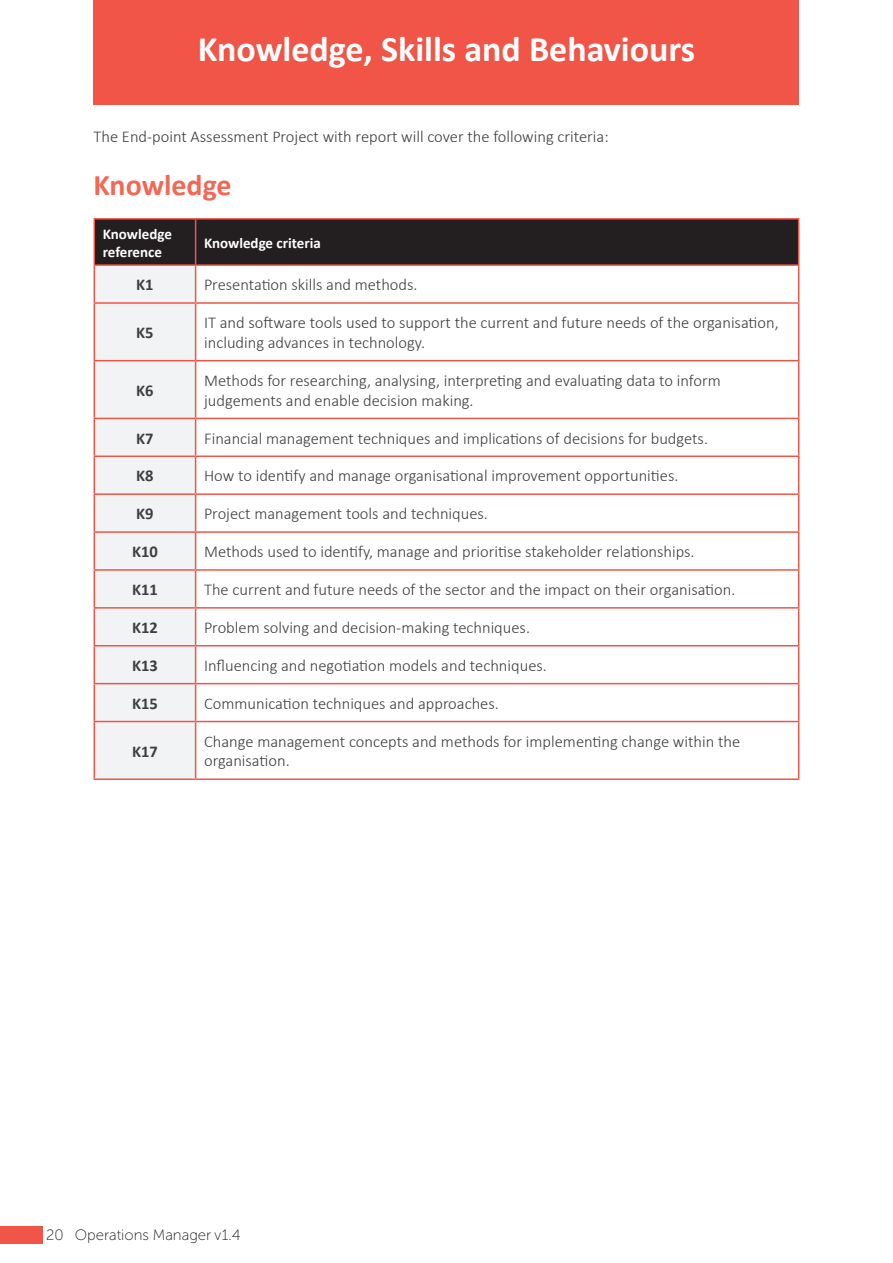
<style>
.page{position:relative;width:893px;height:1263px;background:#fff}
.page>*{position:absolute;margin:0;border:0;box-sizing:border-box;transform-origin:0 0}
.Headings{font:700 36px "Calibri";color:#fff}
.body_text{font:700 30px "Calibri";color:#f26855}
.body_text-2{font:300 16.5px/19.8px "Calibri";color:#3e3e3f}
.body_text-3{font:700 16.5px "Calibri";color:#3e3e3f}
.body_text-4{font:700 15px/18px "Calibri";color:#fff}
.t1{font:15px "Museo Sans Cyrl 100";color:#231f20}
</style>
<div class="page">
<div style="left:0;top:1227px;width:43px;height:17px;background:#f05547"></div>
<div style="left:95px;top:220px;width:703px;height:44px;background:#231f20"></div>
<div style="left:95px;top:266px;width:100px;height:512px;background:#f2f3f4"></div>
<svg style="left:196px;top:266px;width:602px;height:512px"></svg>
<hr style="left:94px;top:220px;width:1px;height:44px;background:#f05547">
<hr style="left:94px;top:218px;width:102px;height:2px;background:#f05547">
<hr style="left:195px;top:220px;width:1px;height:44px;background:#f05547">
<hr style="left:196px;top:218px;width:603px;height:2px;background:#f05547">
<hr style="left:798px;top:220px;width:1px;height:44px;background:#f05547">
<hr style="left:94px;top:266px;width:1px;height:36px;background:#f05547">
<hr style="left:94px;top:264px;width:102px;height:2px;background:#f05547">
<hr style="left:195px;top:266px;width:1px;height:36px;background:#f05547">
<hr style="left:196px;top:264px;width:603px;height:2px;background:#f05547">
<hr style="left:798px;top:266px;width:1px;height:36px;background:#f05547">
<hr style="left:94px;top:304px;width:1px;height:56px;background:#f05547">
<hr style="left:94px;top:302px;width:102px;height:2px;background:#f05547">
<hr style="left:195px;top:304px;width:1px;height:56px;background:#f05547">
<hr style="left:196px;top:302px;width:603px;height:2px;background:#f05547">
<hr style="left:798px;top:304px;width:1px;height:56px;background:#f05547">
<hr style="left:94px;top:361px;width:1px;height:57px;background:#f05547">
<hr style="left:94px;top:360px;width:102px;height:1px;background:#f05547">
<hr style="left:195px;top:361px;width:1px;height:57px;background:#f05547">
<hr style="left:196px;top:360px;width:603px;height:1px;background:#f05547">
<hr style="left:798px;top:361px;width:1px;height:57px;background:#f05547">
<hr style="left:94px;top:419px;width:1px;height:36px;background:#f05547">
<hr style="left:94px;top:418px;width:102px;height:1px;background:#f05547">
<hr style="left:195px;top:419px;width:1px;height:36px;background:#f05547">
<hr style="left:196px;top:418px;width:603px;height:1px;background:#f05547">
<hr style="left:798px;top:419px;width:1px;height:36px;background:#f05547">
<hr style="left:94px;top:457px;width:1px;height:36px;background:#f05547">
<hr style="left:94px;top:495px;width:1px;height:36px;background:#f05547">
<hr style="left:94px;top:533px;width:1px;height:36px;background:#f05547">
<hr style="left:94px;top:571px;width:1px;height:36px;background:#f05547">
<hr style="left:94px;top:609px;width:1px;height:36px;background:#f05547">
<hr style="left:94px;top:646px;width:1px;height:37px;background:#f05547">
<hr style="left:94px;top:684px;width:1px;height:37px;background:#f05547">
<hr style="left:94px;top:722px;width:1px;height:56px;background:#f05547">
<hr style="left:94px;top:455px;width:102px;height:2px;background:#f05547">
<hr style="left:94px;top:493px;width:102px;height:2px;background:#f05547">
<hr style="left:94px;top:531px;width:102px;height:2px;background:#f05547">
<hr style="left:94px;top:569px;width:102px;height:2px;background:#f05547">
<hr style="left:94px;top:607px;width:102px;height:2px;background:#f05547">
<hr style="left:94px;top:645px;width:102px;height:1px;background:#f05547">
<hr style="left:94px;top:683px;width:102px;height:1px;background:#f05547">
<hr style="left:94px;top:721px;width:102px;height:1px;background:#f05547">
<hr style="left:94px;top:778px;width:102px;height:2px;background:#f05547">
<hr style="left:195px;top:457px;width:1px;height:36px;background:#f05547">
<hr style="left:195px;top:495px;width:1px;height:36px;background:#f05547">
<hr style="left:195px;top:533px;width:1px;height:36px;background:#f05547">
<hr style="left:195px;top:571px;width:1px;height:36px;background:#f05547">
<hr style="left:195px;top:609px;width:1px;height:36px;background:#f05547">
<hr style="left:195px;top:646px;width:1px;height:37px;background:#f05547">
<hr style="left:195px;top:684px;width:1px;height:37px;background:#f05547">
<hr style="left:195px;top:722px;width:1px;height:56px;background:#f05547">
<hr style="left:196px;top:455px;width:603px;height:2px;background:#f05547">
<hr style="left:798px;top:457px;width:1px;height:36px;background:#f05547">
<hr style="left:798px;top:495px;width:1px;height:36px;background:#f05547">
<hr style="left:798px;top:533px;width:1px;height:36px;background:#f05547">
<hr style="left:798px;top:571px;width:1px;height:36px;background:#f05547">
<hr style="left:798px;top:609px;width:1px;height:36px;background:#f05547">
<hr style="left:798px;top:646px;width:1px;height:37px;background:#f05547">
<hr style="left:798px;top:684px;width:1px;height:37px;background:#f05547">
<hr style="left:798px;top:722px;width:1px;height:56px;background:#f05547">
<hr style="left:196px;top:493px;width:603px;height:2px;background:#f05547">
<hr style="left:196px;top:531px;width:603px;height:2px;background:#f05547">
<hr style="left:196px;top:569px;width:603px;height:2px;background:#f05547">
<hr style="left:196px;top:607px;width:603px;height:2px;background:#f05547">
<hr style="left:196px;top:645px;width:603px;height:1px;background:#f05547">
<hr style="left:196px;top:683px;width:603px;height:1px;background:#f05547">
<hr style="left:196px;top:721px;width:603px;height:1px;background:#f05547">
<hr style="left:196px;top:778px;width:603px;height:2px;background:#f05547">
<div style="left:94px;top:0;width:705px;height:104px;background:#f05547"></div>
<p class="Headings" style="left:198px;top:23px;width:499px">Knowledge, Skills and Behaviours</p>
<p class="body_text-2" style="left:94px;top:127px;width:517px">The End-point Assessment Project with report will cover the following criteria:</p>
<p class="body_text" style="left:94px;top:164px;width:140px">Knowledge</p>
<p class="body_text-4" style="left:103px;top:224px;width:71px">Knowledge reference</p>
<p class="body_text-4" style="left:204px;top:233px;width:118px">Knowledge criteria</p>
<p class="body_text-3" style="left:136px;top:273px;width:19px">K1</p>
<p class="body_text-2" style="left:204px;top:275px;width:215px">Presentation skills and methods.</p>
<p class="body_text-3" style="left:136px;top:321px;width:19px">K5</p>
<p class="body_text-2" style="left:204px;top:313px;width:576px">IT and software tools used to support the current and future needs of the organisation, including advances in technology.</p>
<p class="body_text-3" style="left:136px;top:379px;width:19px">K6</p>
<p class="body_text-2" style="left:204px;top:370px;width:518px">Methods for researching, analysing, interpreting and evaluating data to inform judgements and enable decision making.</p>
<p class="body_text-3" style="left:136px;top:426px;width:19px">K7</p>
<p class="body_text-2" style="left:204px;top:428px;width:505px">Financial management techniques and implications of decisions for budgets.</p>
<p class="body_text-3" style="left:136px;top:464px;width:19px">K8</p>
<p class="body_text-2" style="left:204px;top:466px;width:476px">How to identify and manage organisational improvement opportunities.</p>
<p class="body_text-3" style="left:136px;top:502px;width:19px">K9</p>
<p class="body_text-2" style="left:204px;top:504px;width:285px">Project management tools and techniques.</p>
<p class="body_text-3" style="left:132px;top:540px;width:27px">K10</p>
<p class="body_text-2" style="left:204px;top:542px;width:492px">Methods used to identify, manage and prioritise stakeholder relationships.</p>
<p class="body_text-3" style="left:132px;top:578px;width:27px">K11</p>
<p class="body_text-2" style="left:204px;top:579px;width:533px">The current and future needs of the sector and the impact on their organisation.</p>
<p class="body_text-3" style="left:132px;top:616px;width:27px">K12</p>
<p class="body_text-2" style="left:204px;top:617px;width:327px">Problem solving and decision-making techniques.</p>
<p class="body_text-3" style="left:132px;top:654px;width:27px">K13</p>
<p class="body_text-2" style="left:204px;top:655px;width:344px">Influencing and negotiation models and techniques.</p>
<p class="body_text-3" style="left:132px;top:692px;width:27px">K15</p>
<p class="body_text-2" style="left:204px;top:693px;width:296px">Communication techniques and approaches.</p>
<p class="body_text-3" style="left:132px;top:739px;width:27px">K17</p>
<p class="body_text-2" style="left:204px;top:731px;width:538px">Change management concepts and methods for implementing change within the organisation.</p>
<p class="t1" style="left:46px;top:1226px;width:196px">20 Operations Manager v1.4</p>
</div>
